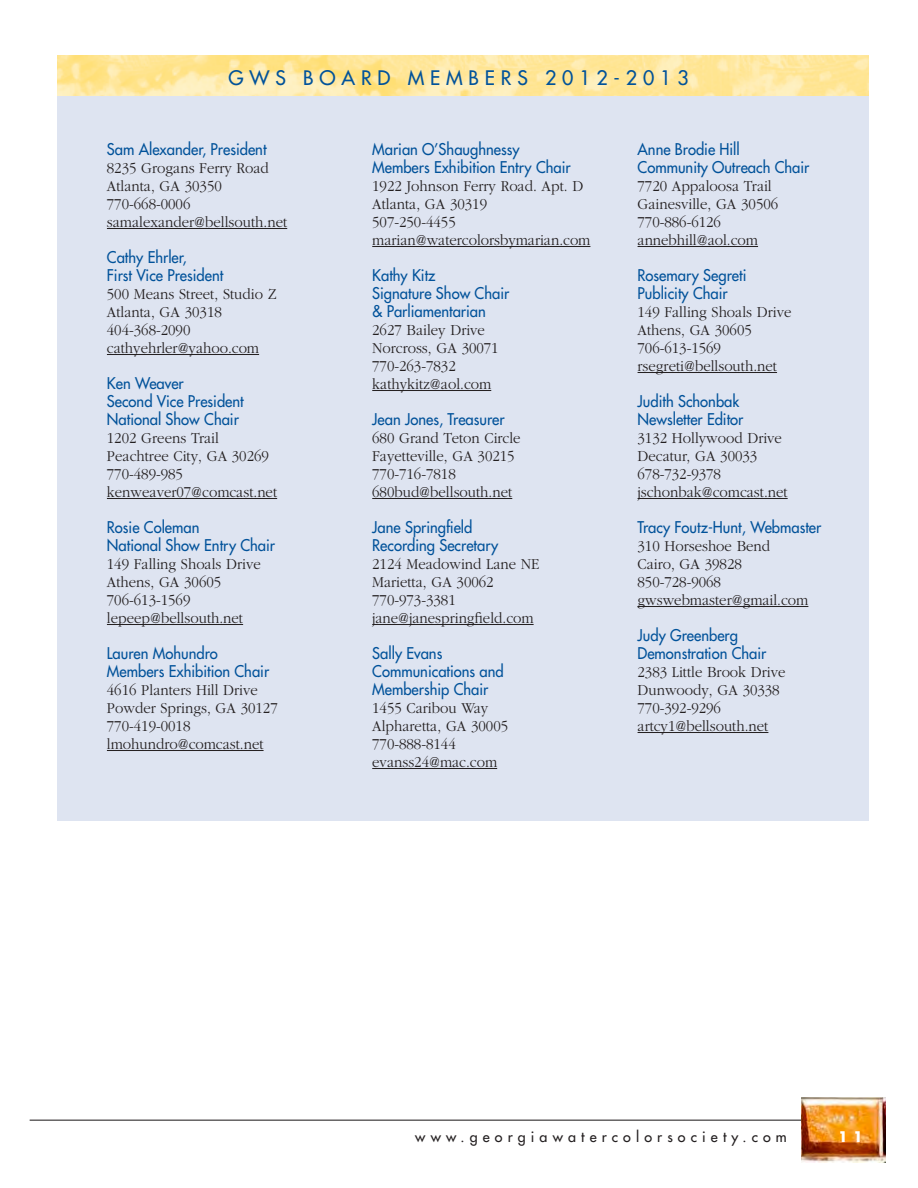
<style>
.page{position:relative;width:918px;height:1188px;background:#fff}
.page>*{position:absolute;margin:0;border:0;box-sizing:border-box;transform-origin:0 0}
.t1{font:19.5px "Futura";letter-spacing:.3em;color:#01529a}
.t2{font:300 15.75px "Garamond";color:#231f20;scale:.94 1}
.t3{font:15.75px/18px "Futura";color:#01529a;scale:.94 1}
.t4{font:14.25px "Futura";letter-spacing:.36em;color:#231f20}
.t5{font:700 14.25px "Futura";color:#fff}
</style>
<div class="page">
<hr style="left:30px;top:1120px;width:791px;height:1px;background:#231f20">
<img style="left:801px;top:1098px;width:85px;height:64px">
<div style="left:57px;top:56px;width:811px;height:765px;background:#dee4f1"></div>
<hr style="left:107px;top:228px;width:180px;height:1px;background:#231f20">
<hr style="left:107px;top:354px;width:152px;height:1px;background:#231f20">
<hr style="left:107px;top:498px;width:170px;height:1px;background:#231f20">
<hr style="left:107px;top:624px;width:136px;height:1px;background:#231f20">
<hr style="left:107px;top:750px;width:157px;height:1px;background:#231f20">
<hr style="left:372px;top:246px;width:218px;height:1px;background:#231f20">
<hr style="left:372px;top:390px;width:119px;height:1px;background:#231f20">
<hr style="left:372px;top:498px;width:140px;height:1px;background:#231f20">
<hr style="left:372px;top:624px;width:162px;height:1px;background:#231f20">
<hr style="left:372px;top:768px;width:125px;height:1px;background:#231f20">
<hr style="left:638px;top:246px;width:120px;height:1px;background:#231f20">
<hr style="left:638px;top:372px;width:139px;height:1px;background:#231f20">
<hr style="left:638px;top:498px;width:150px;height:1px;background:#231f20">
<hr style="left:638px;top:606px;width:170px;height:1px;background:#231f20">
<hr style="left:638px;top:732px;width:130px;height:1px;background:#231f20">
<img style="left:57px;top:56px;width:811px;height:39px">
<p class="t1" style="left:228px;top:65px;width:462px">GWS BOARD MEMBERS 2012-2013</p>
<p class="t3" style="left:107px;top:140px;width:171px">Sam Alexander, President</p>
<p class="t2" style="left:107px;top:159px;width:174px">8235 Grogans Ferry Road</p>
<p class="t2" style="left:107px;top:177px;width:124px">Atlanta, GA 30350</p>
<p class="t2" style="left:107px;top:195px;width:90px">770-668-0006</p>
<p class="t2" style="left:107px;top:213px;width:193px">samalexander@bellsouth.net</p>
<p class="t3" style="left:107px;top:248px;width:125px">Cathy Ehrler,<br>First Vice President</p>
<p class="t2" style="left:107px;top:285px;width:182px">500 Means Street, Studio Z</p>
<p class="t2" style="left:107px;top:303px;width:124px">Atlanta, GA 30318</p>
<p class="t2" style="left:107px;top:321px;width:90px">404-368-2090</p>
<p class="t2" style="left:107px;top:339px;width:163px">cathyehrler@yahoo.com</p>
<p class="t3" style="left:107px;top:374px;width:83px">Ken Weaver</p>
<p class="t3" style="left:107px;top:392px;width:147px">Second Vice President</p>
<p class="t3" style="left:107px;top:410px;width:142px">National Show Chair</p>
<p class="t2" style="left:107px;top:429px;width:121px">1202 Greens Trail</p>
<p class="t2" style="left:107px;top:447px;width:174px">Peachtree City, GA 30269</p>
<p class="t2" style="left:107px;top:465px;width:82px">770-489-985</p>
<p class="t2" style="left:107px;top:483px;width:183px">kenweaver07@comcast.net</p>
<p class="t3" style="left:107px;top:518px;width:180px">Rosie Coleman<br>National Show Entry Chair</p>
<p class="t2" style="left:107px;top:555px;width:165px">149 Falling Shoals Drive</p>
<p class="t2" style="left:107px;top:573px;width:123px">Athens, GA 30605</p>
<p class="t2" style="left:107px;top:591px;width:90px">706-613-1569</p>
<p class="t2" style="left:107px;top:609px;width:146px">lepeep@bellsouth.net</p>
<p class="t3" style="left:107px;top:644px;width:174px">Lauren Mohundro<br>Members Exhibition Chair</p>
<p class="t2" style="left:107px;top:681px;width:162px">4616 Planters Hill Drive</p>
<p class="t2" style="left:107px;top:699px;width:183px">Powder Springs, GA 30127</p>
<p class="t2" style="left:107px;top:717px;width:90px">770-419-0018</p>
<p class="t2" style="left:107px;top:735px;width:168px">lmohundro@comcast.net</p>
<p class="t3" style="left:372px;top:140px;width:158px">Marian O’Shaughnessy</p>
<p class="t3" style="left:372px;top:158px;width:213px">Members Exhibition Entry Chair</p>
<p class="t2" style="left:372px;top:177px;width:226px">1922 Johnson Ferry Road. Apt. D</p>
<p class="t2" style="left:372px;top:195px;width:124px">Atlanta, GA 30319</p>
<p class="t2" style="left:372px;top:213px;width:90px">507-250-4455</p>
<p class="t2" style="left:372px;top:231px;width:234px">marian@watercolorsbymarian.com</p>
<p class="t3" style="left:372px;top:266px;width:147px">Kathy Kitz<br>Signature Show Chair &amp; Parliamentarian</p>
<p class="t2" style="left:372px;top:321px;width:122px">2627 Bailey Drive</p>
<p class="t2" style="left:372px;top:339px;width:136px">Norcross, GA 30071</p>
<p class="t2" style="left:372px;top:357px;width:90px">770-263-7832</p>
<p class="t2" style="left:372px;top:375px;width:128px">kathykitz@aol.com</p>
<p class="t3" style="left:372px;top:410px;width:142px">Jean Jones, Treasurer</p>
<p class="t2" style="left:372px;top:429px;width:159px">680 Grand Teton Circle</p>
<p class="t2" style="left:372px;top:447px;width:153px">Fayetteville, GA 30215</p>
<p class="t2" style="left:372px;top:465px;width:90px">770-716-7818</p>
<p class="t2" style="left:372px;top:483px;width:150px">680bud@bellsouth.net</p>
<p class="t3" style="left:372px;top:518px;width:108px">Jane Springfield</p>
<p class="t3" style="left:372px;top:536px;width:136px">Recording Secretary</p>
<p class="t2" style="left:372px;top:555px;width:179px">2124 Meadowind Lane NE</p>
<p class="t2" style="left:372px;top:573px;width:131px">Marietta, GA 30062</p>
<p class="t2" style="left:372px;top:591px;width:90px">770-973-3381</p>
<p class="t2" style="left:372px;top:609px;width:173px">jane@janespringfield.com</p>
<p class="t3" style="left:372px;top:644px;width:76px">Sally Evans</p>
<p class="t3" style="left:372px;top:662px;width:141px">Communications and<br>Membership Chair</p>
<p class="t2" style="left:372px;top:699px;width:125px">1455 Caribou Way</p>
<p class="t2" style="left:372px;top:717px;width:146px">Alpharetta, GA 30005</p>
<p class="t2" style="left:372px;top:735px;width:90px">770-888-8144</p>
<p class="t2" style="left:372px;top:753px;width:134px">evanss24@mac.com</p>
<p class="t3" style="left:638px;top:140px;width:184px">Anne Brodie Hill<br>Community Outreach Chair</p>
<p class="t2" style="left:638px;top:177px;width:144px">7720 Appaloosa Trail</p>
<p class="t2" style="left:638px;top:195px;width:151px">Gainesville, GA 30506</p>
<p class="t2" style="left:638px;top:213px;width:90px">770-886-6126</p>
<p class="t2" style="left:638px;top:231px;width:130px">annebhill@aol.com</p>
<p class="t3" style="left:638px;top:266px;width:117px">Rosemary Segreti</p>
<p class="t3" style="left:638px;top:284px;width:97px">Publicity Chair</p>
<p class="t2" style="left:638px;top:303px;width:165px">149 Falling Shoals Drive</p>
<p class="t2" style="left:638px;top:321px;width:123px">Athens, GA 30605</p>
<p class="t2" style="left:638px;top:339px;width:90px">706-613-1569</p>
<p class="t2" style="left:638px;top:357px;width:150px">rsegreti@bellsouth.net</p>
<p class="t3" style="left:638px;top:392px;width:110px">Judith Schonbak</p>
<p class="t3" style="left:638px;top:410px;width:114px">Newsletter Editor</p>
<p class="t2" style="left:638px;top:429px;width:155px">3132 Hollywood Drive</p>
<p class="t2" style="left:638px;top:447px;width:129px">Decatur, GA 30033</p>
<p class="t2" style="left:638px;top:465px;width:90px">678-732-9378</p>
<p class="t2" style="left:638px;top:483px;width:161px">jschonbak@comcast.net</p>
<p class="t3" style="left:638px;top:518px;width:197px">Tracy Foutz-Hunt, Webmaster</p>
<p class="t2" style="left:638px;top:537px;width:143px">310 Horseshoe Bend</p>
<p class="t2" style="left:638px;top:555px;width:112px">Cairo, GA 39828</p>
<p class="t2" style="left:638px;top:573px;width:90px">850-728-9068</p>
<p class="t2" style="left:638px;top:591px;width:183px">gwswebmaster@gmail.com</p>
<p class="t3" style="left:638px;top:626px;width:108px">Judy Greenberg</p>
<p class="t3" style="left:638px;top:644px;width:139px">Demonstration Chair</p>
<p class="t2" style="left:638px;top:663px;width:159px">2383 Little Brook Drive</p>
<p class="t2" style="left:638px;top:681px;width:153px">Dunwoody, GA 30338</p>
<p class="t2" style="left:638px;top:699px;width:90px">770-392-9296</p>
<p class="t2" style="left:638px;top:717px;width:141px">artcy1@bellsouth.net</p>
<p class="t4" style="left:415px;top:1127px;width:373px">www.georgiawatercolorsociety.com</p>
<p class="t5" style="left:838px;top:1126px;width:26px">1 1</p>
</div>
